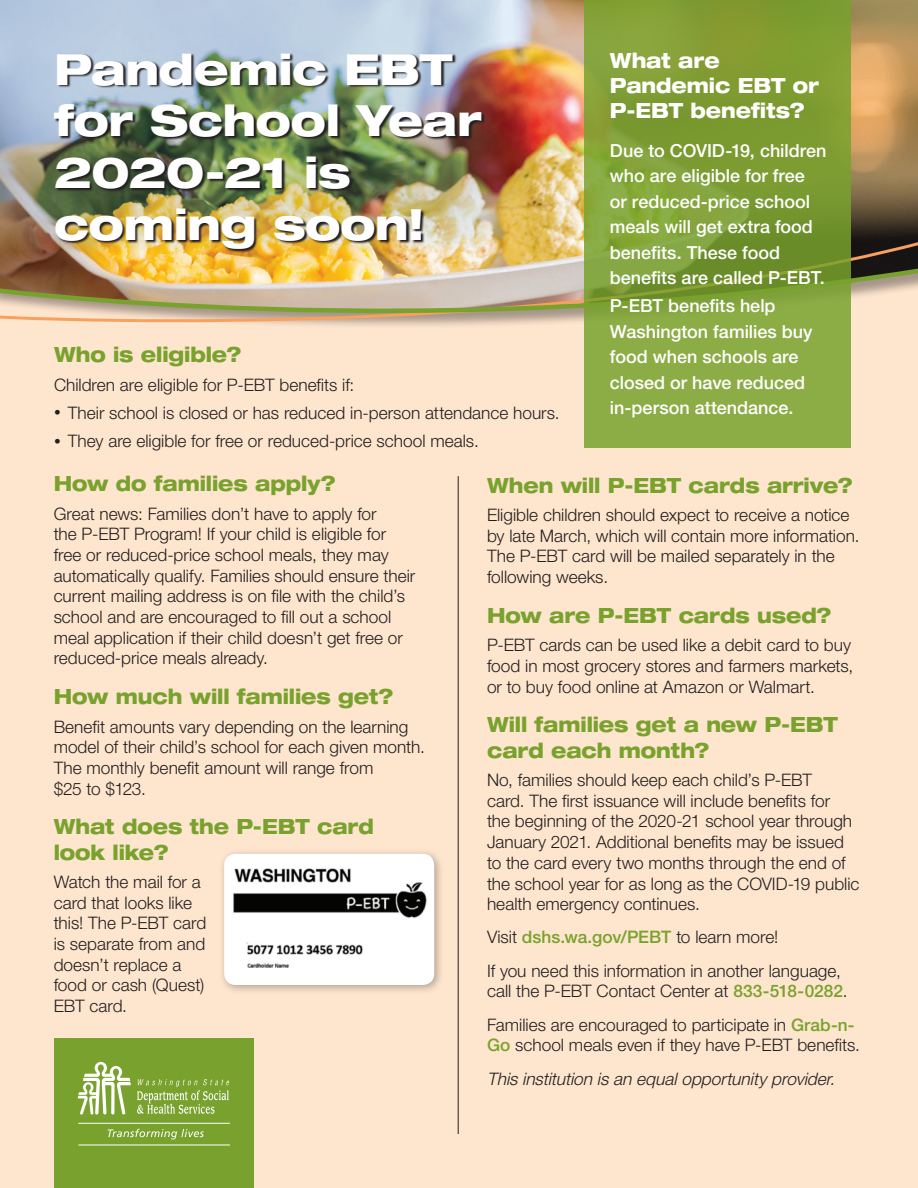
<style>
.page{position:relative;width:918px;height:1188px;background:#fff}
.page>*{position:absolute;margin:0;border:0;box-sizing:border-box;transform-origin:0 0}
.Headline{font:800 expanded 43.05px/51.6px "Helvetica Neue LT Std";letter-spacing:-.01em;color:#fff}
.Headline-2{font:800 expanded 21px/25.2px "Helvetica Neue LT Std";letter-spacing:-.005em;color:#78a22d;scale:.9 1}
.Headline-3{font:800 expanded 21px/25.2px "Helvetica Neue LT Std";letter-spacing:-.005em;color:#fff;scale:.9 1}
.Headline-4{font:500 18px/25.5px "Helvetica Neue LT Std";color:#fff}
.Headline-5{font:300 17.25px/20.7px "Helvetica Neue LT Std";color:#231f20}
.Headline-6{font:italic 300 17.25px "Helvetica Neue LT Std";color:#231f20}
.s1{font-size:13.35px}
.s2{font-weight:500;color:#78a22d}
</style>
<div class="page">
<div style="left:0;top:211px;width:918px;height:977px;background:#fee5ce"></div>
<img style="left:503px;top:0;width:415px;height:239px">
<img style="left:0;top:239px;width:918px;height:26px">
<svg style="left:0;top:265px;width:918px;height:84px"></svg>
<svg style="left:584px;top:0;width:266px;height:448px;background:#82a139"></svg>
<div style="left:54px;top:1039px;width:199px;height:149px;background:#78a22d"></div>
<svg style="left:137px;top:1079px;width:92px;height:35px"></svg>
<svg style="left:78px;top:1062px;width:53px;height:53px"></svg>
<hr style="left:78px;top:1123px;width:152px;height:1px;background:#fff">
<hr style="left:78px;top:1145px;width:152px;height:1px;background:#fff">
<svg style="left:108px;top:1129px;width:96px;height:11px"></svg>
<hr style="left:458px;top:476px;width:1px;height:658px;background:#231f20">
<div style="left:218px;top:848px;width:227px;height:147px;background:#231f20;opacity:.35"></div>
<div style="left:224px;top:854px;width:210px;height:131px;background:#fff;border-radius:11px"></div>
<img style="left:233px;top:868px;width:194px;height:100px">
<svg style="left:0;top:0;width:503px;height:251px;background:#b2b8c3"></svg>
<img style="left:55px;top:53px;width:431px;height:200px">
<p class="Headline-3" style="left:610px;top:47px;width:234px">What are<br>Pandemic EBT or<br>P-EBT benefits?</p>
<p class="Headline-4" style="left:610px;top:137px;width:218px">Due to COVID-19, children who are eligible for free<br>or reduced-price school meals will get extra food benefits. These food benefits are called P-EBT.</p>
<p class="Headline-4" style="left:610px;top:293px;width:204px">P-EBT benefits help<br>Washington families buy food when schools are closed or have reduced in-person attendance.</p>
<p class="Headline" style="left:54px;top:42px;width:429px">Pandemic EBT for School Year<br>2020-21 is coming soon!</p>
<p class="Headline-2" style="left:54px;top:342px;width:210px">Who is eligible?</p>
<p class="Headline-5" style="left:54px;top:374px;width:302px">Children are eligible for P-EBT benefits if:</p>
<p class="Headline-5" style="left:54px;top:402px;width:507px"><span class="s1">•</span> Their school is closed or has reduced in-person attendance hours.</p>
<p class="Headline-5" style="left:54px;top:431px;width:426px"><span class="s1">•</span> They are eligible for free or reduced-price school meals.</p>
<p class="Headline-2" style="left:54px;top:470px;width:315px">How do families apply?</p>
<p class="Headline-5" style="left:54px;top:503px;width:363px">Great news: Families don’t have to apply for<br>the P-EBT Program! If your child is eligible for free or reduced-price school meals, they may automatically qualify. Families should ensure their current mailing address is on file with the child’s school and are encouraged to fill out a school meal application if their child doesn’t get free or reduced-price meals already.</p>
<p class="Headline-2" style="left:54px;top:683px;width:379px">How much will families get?</p>
<p class="Headline-5" style="left:54px;top:716px;width:373px">Benefit amounts vary depending on the learning model of their child’s school for each given month.<br>The monthly benefit amount will range from<br>$25 to $123.</p>
<p class="Headline-2" style="left:54px;top:814px;width:357px">What does the P-EBT card look like?</p>
<p class="Headline-5" style="left:54px;top:871px;width:154px">Watch the mail for a card that looks like this! The P-EBT card is separate from and doesn’t replace a food or cash (Quest)<br>EBT card.</p>
<p class="Headline-2" style="left:487px;top:472px;width:408px">When will P-EBT cards arrive?</p>
<p class="Headline-5" style="left:487px;top:504px;width:374px">Eligible children should expect to receive a notice by late March, which will contain more information.<br>The P-EBT card will be mailed separately in the following weeks.</p>
<p class="Headline-2" style="left:487px;top:602px;width:384px">How are P-EBT cards used?</p>
<p class="Headline-5" style="left:487px;top:634px;width:368px">P-EBT cards can be used like a debit card to buy food in most grocery stores and farmers markets, or to buy food online at Amazon or Walmart.</p>
<p class="Headline-2" style="left:487px;top:712px;width:391px">Will families get a new P-EBT card each month?</p>
<p class="Headline-5" style="left:487px;top:769px;width:374px">No, families should keep each child’s P-EBT<br>card. The first issuance will include benefits for<br>the beginning of the 2020-21 school year through January 2021. Additional benefits may be issued to the card every two months through the end of the school year for as long as the COVID-19 public health emergency continues.</p>
<p class="Headline-5" style="left:487px;top:927px;width:293px">Visit <span class="s2">dshs.wa.gov/PEBT</span> to learn more!</p>
<p class="Headline-5" style="left:487px;top:960px;width:362px">If you need this information in another language, call the P-EBT Contact Center at <span class="s2">833-518-0282</span>.</p>
<p class="Headline-5" style="left:487px;top:1014px;width:374px">Families are encouraged to participate in <span class="s2">Grab-n-<br>Go</span> school meals even if they have P-EBT benefits.</p>
<p class="Headline-6" style="left:487px;top:1068px;width:353px">This institution is an equalopportunity provider.</p>
</div>
